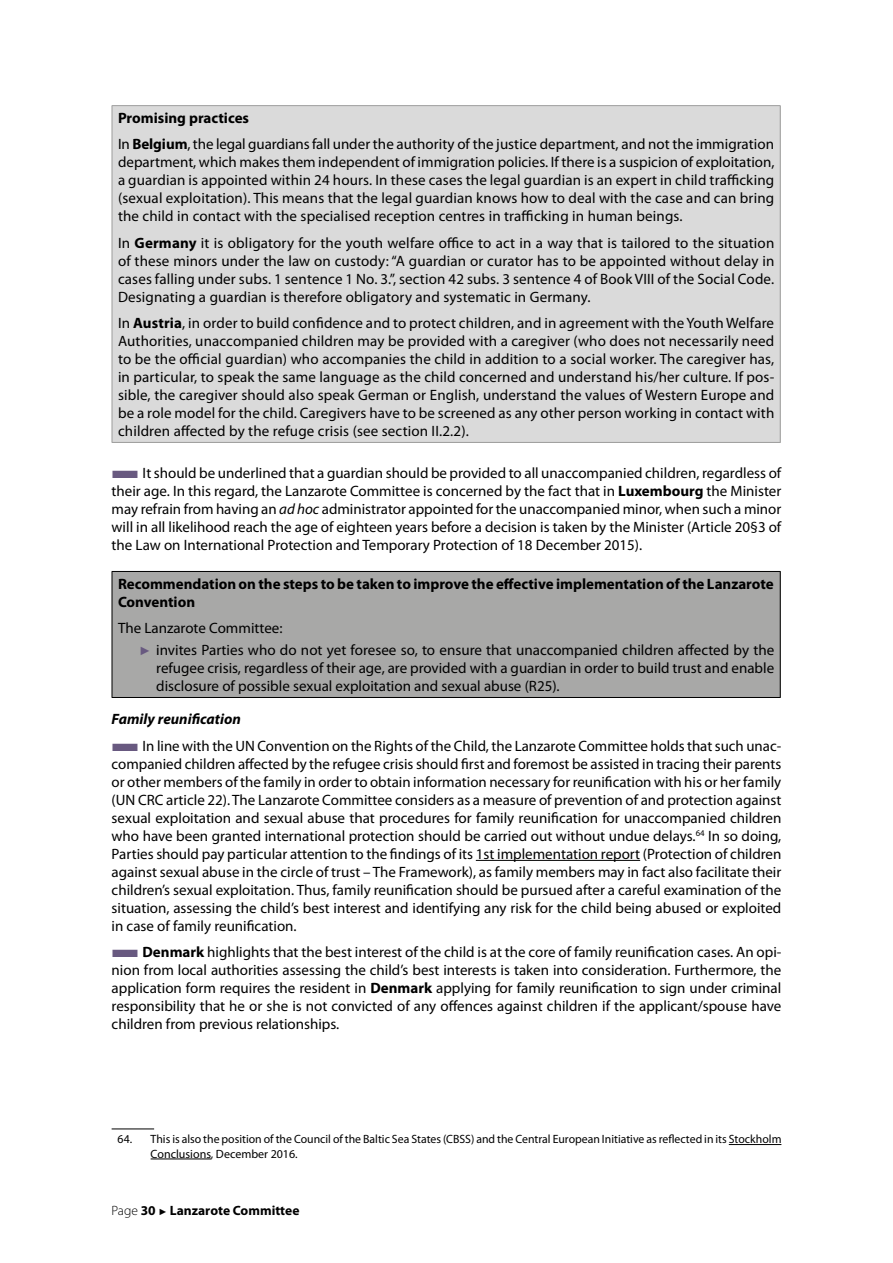
<style>
.page{position:relative;width:893px;height:1263px;background:#fff}
.page>*{position:absolute;margin:0;border:0;box-sizing:border-box;transform-origin:0 0}
.t1{font:15px/18px "Myriad Pro";color:#000;text-align:justify}
.t2{font:700 15px/18px "Myriad Pro";color:#000}
.t3{font:italic 700 15px "Myriad Pro";color:#000}
.t4{font:700 13.5px "Myriad Pro";color:#000}
.t5{font:12px/14.4px "Myriad Pro";color:#000}
.s1{font-weight:700}
.s2{color:#685980}
.s3{font-style:italic}
.s4{font-family:"Arial";font-size:12px;color:#685980}
.s5{font-weight:300}
.s6{font-family:"Arial";font-weight:400;font-size:9px}
</style>
<div class="page">
<hr style="left:476px;top:860px;width:164px;height:1px;background:#000">
<div style="left:112px;top:106px;width:668px;height:336px;background:#dadada"></div>
<hr style="left:112px;top:105px;width:669px;height:1px;background:#9d9d9c">
<hr style="left:112px;top:106px;width:1px;height:336px;background:#9d9d9c">
<hr style="left:780px;top:106px;width:1px;height:336px;background:#9d9d9c">
<hr style="left:112px;top:442px;width:669px;height:1px;background:#9d9d9c">
<div style="left:112px;top:571px;width:668px;height:126px;background:#a8a8a7"></div>
<hr style="left:112px;top:571px;width:669px;height:1px;background:#000">
<hr style="left:112px;top:572px;width:1px;height:125px;background:#000">
<hr style="left:780px;top:572px;width:1px;height:125px;background:#000">
<hr style="left:112px;top:697px;width:669px;height:1px;background:#000">
<hr style="left:112px;top:1128px;width:42px;height:1px;background:#000">
<hr style="left:729px;top:1144px;width:52px;height:1px;background:#000">
<hr style="left:151px;top:1158px;width:60px;height:1px;background:#000">
<p class="t1" style="left:118px;top:104px;width:658px;line-height:26.5px"><span class="s1">Promising practices<br></span>In <span class="s1">Belgium</span>, the legal guardians fall under the authority of the justice department, and not the immigration</p>
<p class="t1" style="left:118px;top:153px;width:658px">department, which makes them independent of immigration policies. If there is a suspicion of exploitation, a guardian is appointed within 24 hours. In these cases the legal guardian is an expert in child trafficking (sexual exploitation). This means that the legal guardian knows how to deal with the case and can bring the child in contact with the specialised reception centres in trafficking in human beings.</p>
<p class="t1" style="left:118px;top:234px;width:658px">In <span class="s1">Germany</span> it is obligatory for the youth welfare office to act in a way that is tailored to the situation of these minors under the law on custody: “A guardian or curator has to be appointed without delay in cases falling under subs. 1 sentence 1 No. 3.”, section 42 subs. 3 sentence 4 of Book VIII of the Social Code.<br>Designating a guardian is therefore obligatory and systematic in Germany.</p>
<p class="t1" style="left:118px;top:314px;width:658px">In <span class="s1">Austria</span>, in order to build confidence and to protect children, and in agreement with the Youth Welfare Authorities, unaccompanied children may be provided with a caregiver (who does not necessarily need to be the official guardian) who accompanies the child in addition to a social worker. The caregiver has, in particular, to speak the same language as the child concerned and understand his/her culture. If pos&shy;sible, the caregiver should also speak German or English, understand the values of Western Europe and be a role model for the child. Caregivers have to be screened as any other person working in contact with children affected by the refuge crisis (see section II.2.2).</p>
<p class="t1" style="left:112px;top:463px;width:671px"><span class="s2">■</span>It should be underlined that a guardian should be provided to all unaccompanied children, regardless of their age. In this regard, the Lanzarote Committee is concerned by the fact that in <span class="s1">Luxembourg</span> the Minister may refrain from having an <span class="s3">ad hoc</span> administrator appointed for the unaccompanied minor, when such a minor will in all likelihood reach the age of eighteen years before a decision is taken by the Minister (Article 20§3 of the Law on International Protection and Temporary Protection of 18 December 2015).</p>
<p class="t2" style="left:118px;top:574px;width:657px">Recommendation on the steps to be taken to improve the effective implementation of the Lanzarote<br>Convention</p>
<p class="t1" style="left:139px;top:617px;width:636px;line-height:22.2px;text-indent:-21px">The Lanzarote Committee:<br><span class="s4">►</span> invites Parties who do not yet foresee so, to ensure that unaccompanied children affected by the</p>
<p class="t1" style="left:156px;top:659px;width:619px">refugee crisis, regardless of their age, are provided with a guardian in order to build trust and enable disclosure of possible sexual exploitation and sexual abuse (R25).</p>
<p class="t3" style="left:112px;top:709px;width:131px">Family reunification</p>
<p class="t1" style="left:112px;top:737px;width:671px"><span class="s2">■</span>In line with the UN Convention on the Rights of the Child, the Lanzarote Committee holds that such unac&shy;companied children affected by the refugee crisis should first and foremost be assisted in tracing their parents or other members of the family in order to obtain information necessary for reunification with his or her family (UN CRC article 22). The Lanzarote Committee considers as a measure of prevention of and protection against sexual exploitation and sexual abuse that procedures for family reunification for unaccompanied children who have been granted international protection should be carried out without undue delays.<sup>64</sup> In so doing, Parties should pay particular attention to the findings of its 1st implementation report (Protection of children against sexual abuse in the circle of trust – The Framework), as family members may in fact also facilitate their children’s sexual exploitation. Thus, family reunification should be pursued after a careful examination of the situation, assessing the child’s best interest and identifying any risk for the child being abused or exploited in case of family reunification.</p>
<p class="t1" style="left:112px;top:943px;width:671px"><span class="s2">■</span><span class="s1">Denmark</span> highlights that the best interest of the child is at the core of family reunification cases. An opi&shy;nion from local authorities assessing the child’s best interests is taken into consideration. Furthermore, the application form requires the resident in <span class="s1">Denmark</span> applying for family reunification to sign under criminal responsibility that he or she is not convicted of any offences against children if the applicant/spouse have children from previous relationships.</p>
<p class="t5" style="left:151px;top:1132px;width:632px;text-indent:-33px">64. This is also the position of the Council of the Baltic Sea States (CBSS) and the Central European Initiative as reflected in its Stockholm<br>Conclusions, December 2016.</p>
<p class="t4" style="left:112px;top:1202px;width:189px"><span class="s5">Page</span> 30 <span class="s6">►</span> Lanzarote Committee</p>
</div>
